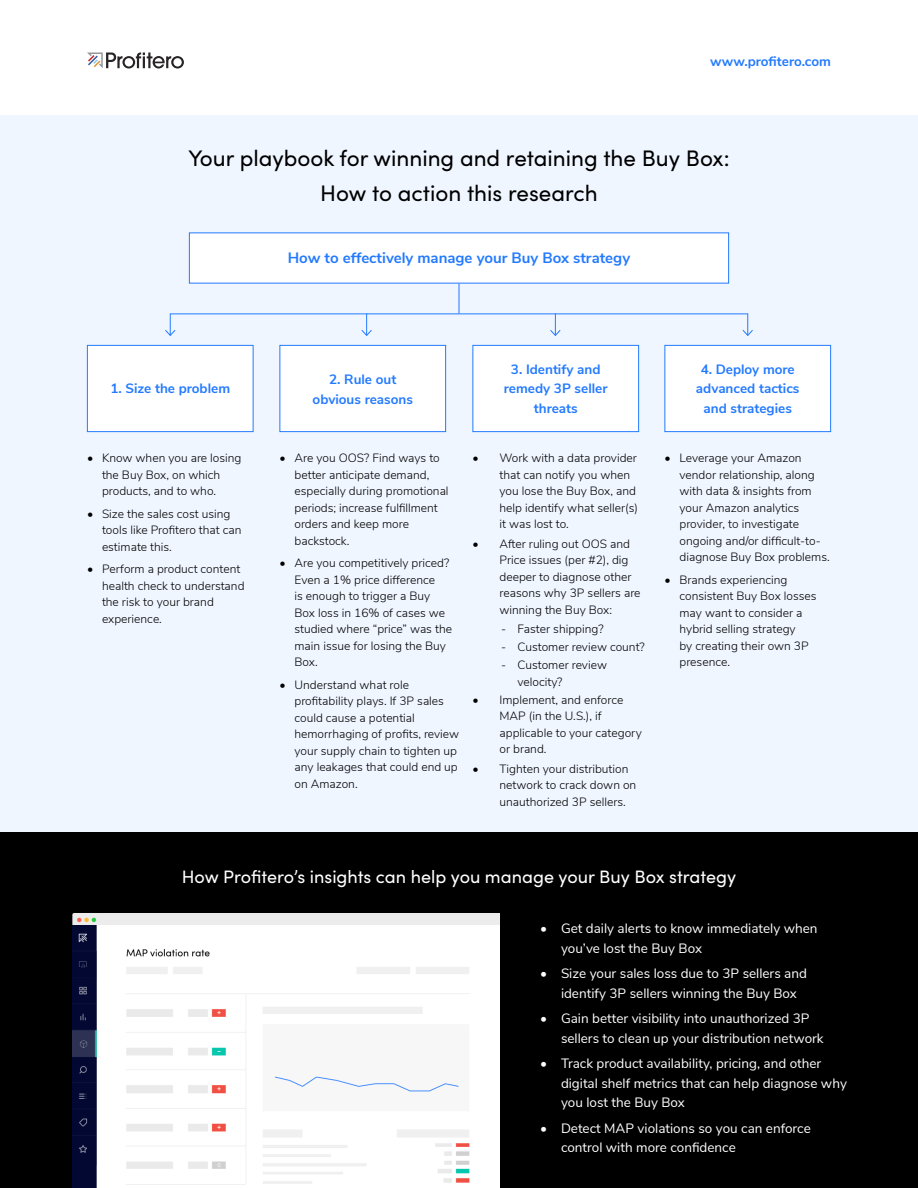
<style>
.page{position:relative;width:918px;height:1188px;background:#fff}
.page>*{position:absolute;margin:0;border:0;box-sizing:border-box;transform-origin:0 0}
.sofia_blue{font:22.5px "Sofia Pro";color:#000}
.sofia_blue-2{font:18px "Sofia Pro";color:#fff}
.t1{font:700 15px "Nunito Sans";color:#237aff}
.t2{font:13.5px/19.5px "Nunito Sans";color:#fff}
.t3{font:700 13.5px/19.5px "Nunito Sans";color:#237aff;text-align:center}
.t4{font:300 12px/16.5px "Nunito Sans";color:#000}
</style>
<div class="page">
<div style="left:0;top:116px;width:918px;height:1072px;background:#f0f6ff"></div>
<svg style="left:87px;top:53px;width:97px;height:16px"></svg>
<div style="left:87px;top:345px;width:167px;height:87px;background:#fff;border:1px solid #237aff"></div>
<div style="left:279px;top:345px;width:167px;height:87px;background:#fff;border:1px solid #237aff"></div>
<div style="left:472px;top:345px;width:167px;height:87px;background:#fff;border:1px solid #237aff"></div>
<div style="left:664px;top:345px;width:167px;height:87px;background:#fff;border:1px solid #237aff"></div>
<div style="left:189px;top:232px;width:540px;height:52px;background:#fff"></div>
<hr style="left:170px;top:314px;width:578px;height:1px;background:#237aff">
<svg style="left:165px;top:313px;width:11px;height:23px"></svg>
<svg style="left:361px;top:313px;width:12px;height:23px"></svg>
<svg style="left:549px;top:313px;width:12px;height:23px"></svg>
<hr style="left:459px;top:284px;width:1px;height:30px;background:#237aff">
<svg style="left:742px;top:313px;width:11px;height:23px"></svg>
<div style="left:0;top:832px;width:918px;height:356px;background:#000"></div>
<img style="left:72px;top:914px;width:428px;height:12px">
<img style="left:72px;top:926px;width:428px;height:262px">
<p class="t3" style="left:710px;top:51px;width:122px">www.profitero.com</p>
<p class="sofia_blue" style="left:188px;top:142px;width:543px">Your playbook for winning and retaining the Buy Box:</p>
<p class="sofia_blue" style="left:320px;top:176px;width:279px">How to action this research</p>
<p class="t1" style="left:288px;top:246px;width:344px">How to effectively manage your Buy Box strategy</p>
<p class="t3" style="left:110px;top:377px;width:121px">1. Size the problem</p>
<p class="t3" style="left:313px;top:369px;width:102px">2. Rule out obvious reasons</p>
<p class="t3" style="left:504px;top:358px;width:105px">3. Identify and remedy 3P seller threats</p>
<p class="t3" style="left:696px;top:358px;width:105px">4. Deploy more advanced tactics and strategies</p>
<p class="t4" style="left:102px;top:449px;width:141px;text-indent:-15px">• Know when you are losing the Buy Box, on which products, and to who.</p>
<p class="t4" style="left:102px;top:504px;width:141px;text-indent:-15px">• Size the sales cost using tools like Profitero that can estimate this.</p>
<p class="t4" style="left:102px;top:560px;width:144px;text-indent:-15px">• Perform a product content health check to understand the risk to your brand experience.</p>
<p class="t4" style="left:294px;top:449px;width:156px;text-indent:-15px">• Are you OOS? Find ways to better anticipate demand, especially during promotional periods; increase fulfillment orders and keep more backstock.</p>
<p class="t4" style="left:294px;top:554px;width:159px;text-indent:-15px">• Are you competitively priced?<br>Even a 1% price difference<br>is enough to trigger a Buy<br>Box loss in 16% of cases we studied where “price” was the main issue for losing the Buy<br>Box.</p>
<p class="t4" style="left:294px;top:675px;width:166px;text-indent:-15px">• Understand what role profitability plays. If 3P sales could cause a potential hemorrhaging of profits, review your supply chain to tighten up any leakages that could end up on Amazon.</p>
<p class="t4" style="left:500px;top:449px;width:140px;text-indent:-27px">• Work with a data provider that can notify you when you lose the Buy Box, and help identify what seller(s) it was lost to.</p>
<p class="t4" style="left:500px;top:534px;width:143px;text-indent:-27px">• After ruling out OOS and<br>Price issues (per #2), dig deeper to diagnose other reasons why 3P sellers are winning the Buy Box:</p>
<p class="t4" style="left:501px;top:620px;width:104px">- Faster shipping?</p>
<p class="t4" style="left:501px;top:638px;width:145px">- Customer review count?</p>
<p class="t4" style="left:518px;top:656px;width:91px;text-indent:-16px">- Customer review velocity?</p>
<p class="t4" style="left:500px;top:690px;width:144px;text-indent:-27px">• Implement, and enforce<br>MAP (in the U.S.), if applicable to your category or brand.</p>
<p class="t4" style="left:500px;top:759px;width:138px;text-indent:-27px">• Tighten your distribution network to crack down on unauthorized 3P sellers.</p>
<p class="t4" style="left:680px;top:449px;width:152px;text-indent:-15px">• Leverage your Amazon vendor relationship, along with data &amp; insights from your Amazon analytics provider, to investigate ongoing and/or difficult-to&shy;diagnose Buy Box problems.</p>
<p class="t4" style="left:680px;top:570px;width:139px;text-indent:-15px">• Brands experiencing consistent Buy Box losses may want to consider a hybrid selling strategy<br>by creating their own 3P presence.</p>
<p class="sofia_blue-2" style="left:182px;top:864px;width:556px">How Profitero’s insights can help you manage your Buy Box strategy</p>
<p class="t2" style="left:561px;top:918px;width:258px;text-indent:-21px">• Get daily alerts to know immediately when you’ve lost the Buy Box</p>
<p class="t2" style="left:561px;top:963px;width:247px;text-indent:-21px">• Size your sales loss due to 3P sellers and identify 3P sellers winning the Buy Box</p>
<p class="t2" style="left:561px;top:1008px;width:264px;text-indent:-21px">• Gain better visibility into unauthorized 3P sellers to clean up your distribution network</p>
<p class="t2" style="left:561px;top:1053px;width:287px;text-indent:-21px">• Track product availability, pricing, and other digital shelf metrics that can help diagnose why you lost the Buy Box</p>
<p class="t2" style="left:561px;top:1117px;width:251px;text-indent:-21px">• Detect MAP violations so you can enforce control with more confidence</p>
</div>
